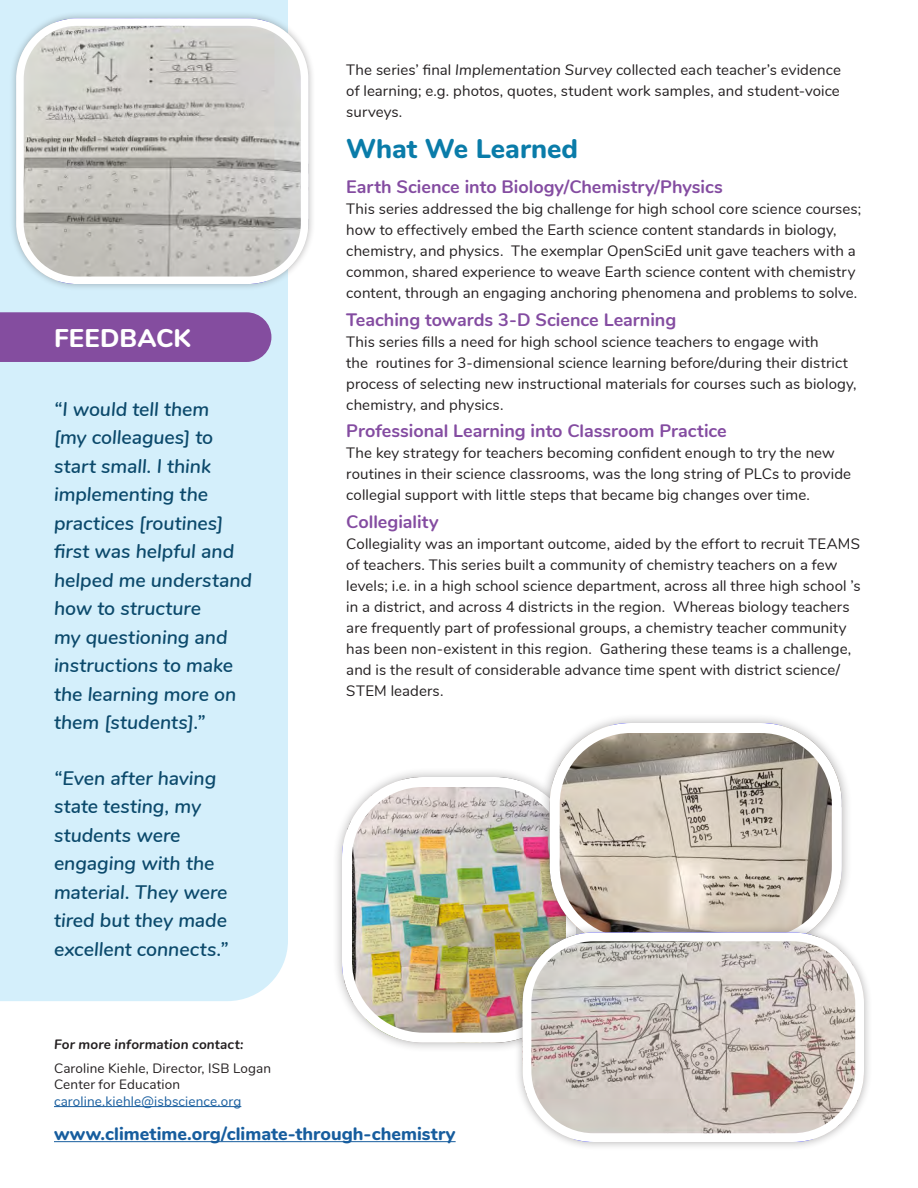
<style>
.page{position:relative;width:918px;height:1188px;background:#fff}
.page>*{position:absolute;margin:0;border:0;box-sizing:border-box;transform-origin:0 0}
.t1{font:800 27px "Nunito";color:#0a7ca9}
.t2{font:800 25.5px "Nunito";letter-spacing:.01em;color:#fff}
.t3{font:italic 600 19.5px/28.5px "Nunito";letter-spacing:-.005em;color:#0b496b}
.t4{font:700 18px "Nunito";color:#844ca1}
.t5{font:800 18px "Nunito";color:#175d9e}
.t6{font:15px/21px "Nunito";letter-spacing:.005em;color:#231f20}
.t7{font:13.5px/16.5px "Nunito";letter-spacing:.01em;color:#231f20}
.t8{font:13.5px "Nunito";letter-spacing:.01em;color:#175d9e}
.t9{font:italic 700 13.5px "Nunito";letter-spacing:.01em;color:#231f20}
.s1{font-style:italic}
</style>
<div class="page">
<div style="left:0;top:0;width:288px;height:1001px;background:#d4effb"></div>
<div style="left:9px;top:11px;width:307px;height:280px;background:#231f20;opacity:.35"></div>
<img style="left:16px;top:18px;width:292px;height:266px">
<div style="left:16px;top:18px;width:292px;height:266px;border:8px solid #fff;border-radius:57px"></div>
<hr style="left:54px;top:1141px;width:402px;height:1px;background:#175d9e">
<hr style="left:54px;top:1106px;width:187px;height:1px;background:#175d9e">
<div style="left:0;top:312px;width:271px;height:50px;background:#844d9f"></div>
<div style="left:332px;top:767px;width:254px;height:286px;background:#231f20;opacity:.35"></div>
<img style="left:342px;top:777px;width:197px;height:266px">
<div style="left:342px;top:777px;width:234px;height:266px;border:10px solid #fff;border-radius:76px"></div>
<div style="left:539px;top:713px;width:313px;height:245px;background:#231f20;opacity:.35"></div>
<img style="left:550px;top:723px;width:292px;height:201px">
<div style="left:550px;top:723px;width:292px;height:225px;border:10px solid #fff;border-radius:76px"></div>
<div style="left:514px;top:924px;width:359px;height:227px;background:#231f20;opacity:.35"></div>
<img style="left:523px;top:933px;width:341px;height:209px">
<div style="left:523px;top:933px;width:341px;height:209px;border:9px solid #fff;border-radius:67px"></div>
<h2 class="t2" style="left:54px;top:319px;width:138px">FEEDBACK</h2>
<h3 class="t3" style="left:54px;top:393px;width:200px">“I would tell them<br>[my colleagues] to start small. I think implementing the practices [routines] first was helpful and helped me understand how to structure<br>my questioning and instructions to make the learning more on them [students].”</h3>
<h3 class="t3" style="left:54px;top:763px;width:176px">“Even after having state testing, my students were engaging with the material. They were tired but they made excellent connects.”</h3>
<p class="t9" style="left:54px;top:1035px;width:191px">For more information contact:</p>
<p class="t7" style="left:54px;top:1059px;width:219px">Caroline Kiehle, Director, ISB Logan<br>Center for Education</p>
<p class="t8" style="left:54px;top:1091px;width:189px">caroline.kiehle@isbscience.org</p>
<p class="t6" style="left:346px;top:58px;width:496px;text-align:justify">The series’ final <span class="s1">Implementation Survey</span> collected each teacher’s evidence of learning; e.g. photos, quotes, student work samples, and student-voice surveys.</p>
<h1 class="t1" style="left:346px;top:129px;width:233px">What We Learned</h1>
<p class="t4" style="left:346px;top:173px;width:378px">Earth Science into Biology/Chemistry/Physics</p>
<p class="t6" style="left:346px;top:197px;width:517px">This series addressed the big challenge for high school core science courses; how to effectively embed the Earth science content standards in biology, chemistry, and physics. The exemplar OpenSciEd unit gave teachers with a common, shared experience to weave Earth science content with chemistry content, through an engaging anchoring phenomena and problems to solve.</p>
<p class="t4" style="left:346px;top:306px;width:331px">Teaching towards 3-D Science Learning</p>
<p class="t6" style="left:346px;top:330px;width:512px">This series fills a need for high school science teachers to engage with<br>the routines for 3-dimensional science learning before/during their district process of selecting new instructional materials for courses such as biology, chemistry, and physics.</p>
<p class="t4" style="left:346px;top:418px;width:382px">Professional Learning into Classroom Practice</p>
<p class="t6" style="left:346px;top:442px;width:506px">The key strategy for teachers becoming confident enough to try the new routines in their science classrooms, was the long string of PLCs to provide collegial support with little steps that became big changes over time.</p>
<p class="t4" style="left:346px;top:509px;width:94px">Collegiality</p>
<p class="t6" style="left:346px;top:533px;width:516px">Collegiality was an important outcome, aided by the effort to recruit TEAMS of teachers. This series built a community of chemistry teachers on a few levels; i.e. in a high school science department, across all three high school ’s in a district, and across 4 districts in the region. Whereas biology teachers are frequently part of professional groups, a chemistry teacher community has been non-existent in this region. Gathering these teams is a challenge, and is the result of considerable advance time spent with district science/ STEM leaders.</p>
<p class="t5" style="left:54px;top:1121px;width:403px">www.climetime.org/climate-through-chemistry</p>
</div>
